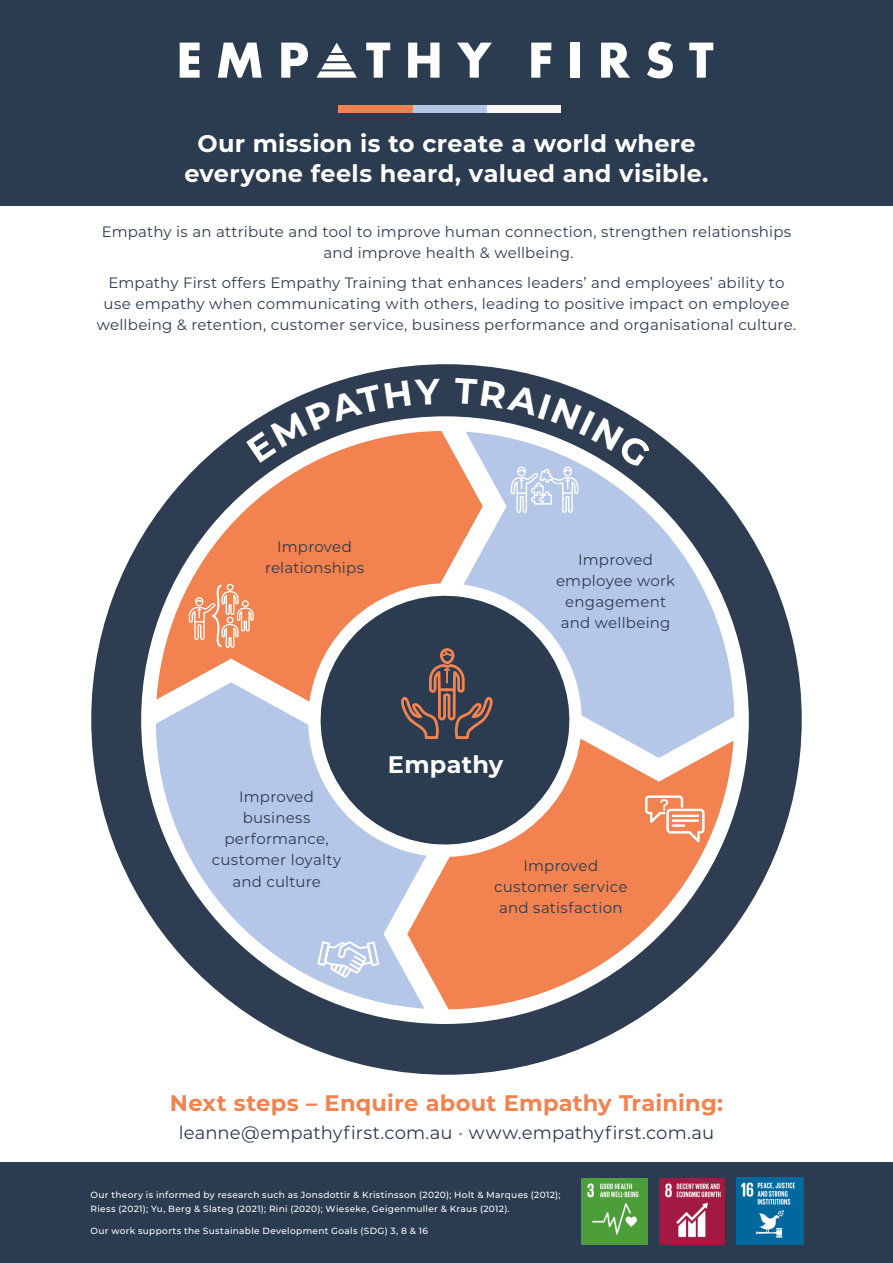
<style>
.page{position:relative;width:893px;height:1263px;background:#fff}
.page>*{position:absolute;margin:0;border:0;box-sizing:border-box;transform-origin:0 0}
.Main_heading{font:700 24px/30px "Montserrat";letter-spacing:.015em;color:#fff;text-align:center}
.Graphic_text{font:700 24px "Montserrat";letter-spacing:.01em;color:#fff}
.Intro_text{font:700 22.5px "Montserrat";letter-spacing:.01em;color:#f2824f}
.Intro_text-2{font:18px "Montserrat";letter-spacing:.005em;color:#2b3b50}
.Intro_text-3{font:15px/21px "Montserrat";letter-spacing:.015em;color:#2b3b50;text-align:center}
.Graphic_text-2{font:15px/21px "Montserrat";letter-spacing:.015em;color:#2b3b50;text-align:center}
.Footer_text{font:500 9px/13.5px "Montserrat";letter-spacing:.04em;color:#fff}
.s1{color:#7f91aa}
</style>
<div class="page">
<div style="left:91px;top:364px;width:711px;height:711px;background:#2e3d52;border-radius:50%"></div>
<svg style="left:483px;top:432px;width:251px;height:326px;fill:#b5c7e8"></svg>
<svg style="left:156px;top:702px;width:251px;height:307px;fill:#b5c7e8"></svg>
<svg style="left:407px;top:739px;width:326px;height:270px;fill:#f2824f"></svg>
<svg style="left:156px;top:431px;width:327px;height:271px;fill:#f2824f"></svg>
<svg style="left:312px;top:587px;width:266px;height:266px"></svg>
<div style="left:0;top:0;width:893px;height:205px;background:#2b3b50"></div>
<div style="left:0;top:1162px;width:893px;height:101px;background:#2b3b50"></div>
<img style="left:582px;top:1178px;width:66px;height:66px">
<img style="left:660px;top:1178px;width:65px;height:66px">
<img style="left:737px;top:1177px;width:67px;height:68px">
<svg style="left:180px;top:43px;width:20px;height:35px"></svg>
<svg style="left:218px;top:43px;width:44px;height:35px"></svg>
<svg style="left:281px;top:43px;width:27px;height:35px"></svg>
<svg style="left:366px;top:43px;width:24px;height:35px"></svg>
<svg style="left:408px;top:43px;width:31px;height:35px"></svg>
<svg style="left:457px;top:43px;width:35px;height:35px"></svg>
<svg style="left:531px;top:43px;width:20px;height:35px"></svg>
<div style="left:571px;top:43px;width:9px;height:35px;background:#fff"></div>
<svg style="left:601px;top:43px;width:29px;height:35px"></svg>
<svg style="left:647px;top:42px;width:26px;height:36px"></svg>
<svg style="left:689px;top:43px;width:24px;height:35px"></svg>
<svg style="left:316px;top:43px;width:41px;height:35px"></svg>
<svg style="left:401px;top:648px;width:92px;height:91px"></svg>
<svg style="left:189px;top:584px;width:65px;height:64px;background:#f49e76"></svg>
<svg style="left:645px;top:795px;width:60px;height:47px;background:#f5a17b"></svg>
<svg style="left:316px;top:939px;width:65px;height:40px;background:#c8d6ee"></svg>
<div style="left:487px;top:105px;width:74px;height:7px;background:#f5f6f4"></div>
<div style="left:413px;top:105px;width:74px;height:7px;background:#b4c6e5"></div>
<div style="left:338px;top:105px;width:75px;height:7px;background:#f2824f"></div>
<svg style="left:246px;top:378px;width:195px;height:85px"></svg>
<svg style="left:454px;top:378px;width:198px;height:135px"></svg>
<p class="Main_heading" style="left:184px;top:127px;width:526px">Our mission is to create a world where everyone feels heard, valued and visible.</p>
<p class="Intro_text-3" style="left:102px;top:221px;width:691px">Empathy is an attribute and tool to improve human connection, strengthen relationships and improve health &amp; wellbeing.</p>
<p class="Intro_text-3" style="left:97px;top:272px;width:701px">Empathy First offers Empathy Training that enhances leaders’ and employees’ ability to use empathy when communicating with others, leading to positive impact on employee wellbeing &amp; retention, customer service, business performance and organisational culture.</p>
<p class="Graphic_text-2" style="left:265px;top:536px;width:101px">Improved relationships</p>
<p class="Graphic_text-2" style="left:556px;top:548px;width:121px">Improved employee work engagement and wellbeing</p>
<p class="Graphic_text-2" style="left:212px;top:786px;width:131px">Improved business performance, customer loyalty and culture</p>
<p class="Graphic_text" style="left:388px;top:747px;width:117px">Empathy</p>
<p class="Graphic_text-2" style="left:494px;top:854px;width:135px">Improved customer service and satisfaction</p>
<p class="Intro_text" style="left:170px;top:1087px;width:555px">Next steps – Enquire about Empathy Training:</p>
<p class="Intro_text-2" style="left:179px;top:1121px;width:537px">leanne@empathyfirst.com.au <span class="s1">•</span> www.empathyfirst.com.au</p>
<p class="Footer_text" style="left:91px;top:1188px;width:471px">Our theory is informed by research such as Jonsdottir &amp; Kristinsson (2020); Holt &amp; Marques (2012);<br>Riess (2021); Yu, Berg &amp; Slateg (2021); Rini (2020); Wieseke, Geigenmuller &amp; Kraus (2012).</p>
<p class="Footer_text" style="left:91px;top:1223px;width:339px">Our work supports the Sustainable Development Goals (SDG) 3, 8 &amp; 16</p>
</div>
